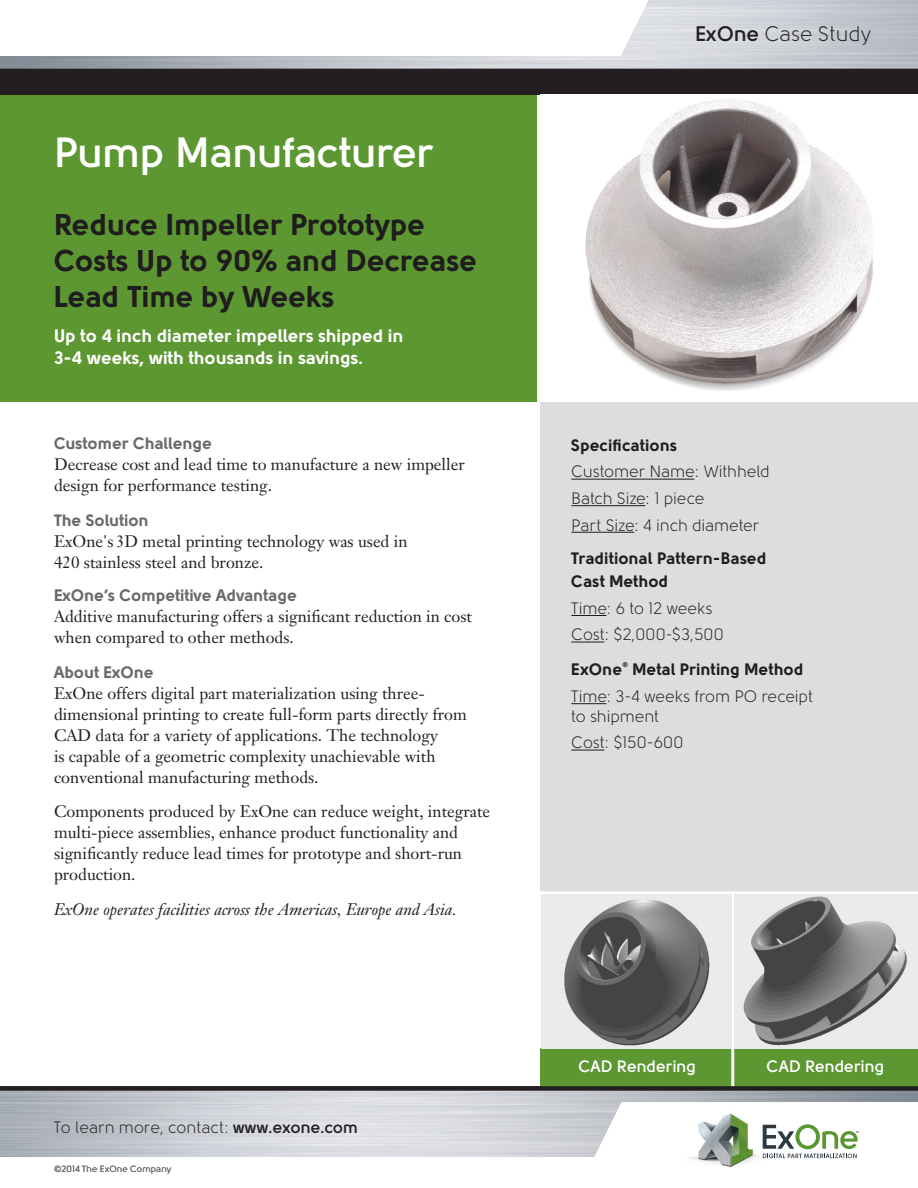
<style>
.page{position:relative;width:918px;height:1188px;background:#fff}
.page>*{position:absolute;margin:0;border:0;box-sizing:border-box;transform-origin:0 0}
.CustomerName{font:700 42px "Solomon";letter-spacing:-.01em;color:#fff}
.Headline{font:900 30px/36px "Solomon";color:#201d1e}
.t1{font:21px "Solomon";color:#231f20}
.Subhead{font:900 18px/21.6px "Solomon";color:#fff}
.Body{font:16.5px/21px "Janson Text";color:#231f20}
.Sidebar_Body{font:16.5px/19.8px "Solomon";letter-spacing:-.01em;color:#201d1e}
.Sidebar_Title{font:900 16.5px/23.4px "Solomon";letter-spacing:.01em;color:#201d1e}
.Titles{font:900 16.5px "Solomon";color:#69696c}
.Body-2{font:italic 16.5px "Janson Text";color:#231f20}
.t2{font:16.5px "Solomon";color:#231f20}
.Sidebar_Title-2{font:700 16.5px "Solomon";color:#fff}
.Sidebar_Title-3{font:9px "Solomon";letter-spacing:.02em;color:#69696c}
.Sidebar_Title-4{font:900 7.05px "Solomon";color:#201d1e}
.s1{font-weight:700}
</style>
<div class="page">
<div style="left:540px;top:1048px;width:378px;height:42px;background:#5c9731"></div>
<svg style="left:678px;top:1101px;width:201px;height:66px"></svg>
<svg style="left:763px;top:1124px;width:96px;height:34px"></svg>
<div style="left:0;top:94px;width:540px;height:308px;background:#5c9731"></div>
<div style="left:540px;top:402px;width:378px;height:490px;background:#dcdddf"></div>
<div style="left:537px;top:94px;width:5px;height:308px;background:#fff"></div>
<svg style="left:0;top:57px;width:918px;height:37px;background:#535254"></svg>
<hr style="left:731px;top:893px;width:3px;height:193px;background:#fff">
<hr style="left:540px;top:891px;width:378px;height:3px;background:#fff">
<div style="left:0;top:1086px;width:918px;height:5px;background:#231f20"></div>
<hr style="left:571px;top:479px;width:123px;height:1px;background:#201d1e">
<hr style="left:571px;top:505px;width:74px;height:1px;background:#201d1e">
<hr style="left:571px;top:532px;width:63px;height:1px;background:#201d1e">
<hr style="left:571px;top:615px;width:35px;height:1px;background:#201d1e">
<hr style="left:571px;top:642px;width:33px;height:1px;background:#201d1e">
<hr style="left:571px;top:703px;width:35px;height:1px;background:#201d1e">
<hr style="left:571px;top:750px;width:33px;height:1px;background:#201d1e">
<img style="left:585px;top:99px;width:288px;height:292px">
<img style="left:542px;top:894px;width:189px;height:154px">
<img style="left:734px;top:894px;width:184px;height:154px">
<p class="CustomerName" style="left:54px;top:128px;width:381px">Pump Manufacturer</p>
<p class="Headline" style="left:54px;top:207px;width:425px">Reduce Impeller Prototype<br>Costs Up to 90% and Decrease<br>Lead Time by Weeks</p>
<p class="Subhead" style="left:54px;top:325px;width:351px">Up to 4 inch diameter impellers shipped in<br>3-4 weeks, with thousands in savings.</p>
<p class="Titles" style="left:54px;top:434px;width:160px">Customer Challenge</p>
<p class="Body" style="left:54px;top:454px;width:412px">Decrease cost and lead time to manufacture a new impeller design for performance testing.</p>
<p class="Titles" style="left:54px;top:510px;width:96px">The Solution</p>
<p class="Body" style="left:54px;top:530px;width:355px">ExOne's 3D metal printing technology was used in<br>420 stainless steel and bronze.</p>
<p class="Titles" style="left:54px;top:586px;width:245px">ExOne’s Competitive Advantage</p>
<p class="Body" style="left:54px;top:606px;width:419px">Additive manufacturing offers a significant reduction in cost when compared to other methods.</p>
<p class="Titles" style="left:54px;top:662px;width:101px">About ExOne</p>
<p class="Body" style="left:54px;top:682px;width:414px">ExOne offers digital part materialization using three&shy;dimensional printing to create full-form parts directly from CAD data for a variety of applications. The technology<br>is capable of a geometric complexity unachievable with conventional manufacturing methods.</p>
<p class="Body" style="left:54px;top:801px;width:438px">Components produced by ExOne can reduce weight, integrate multi-piece assemblies, enhance product functionality and significantly reduce lead times for prototype and short-run production.</p>
<p class="Body-2" style="left:54px;top:899px;width:404px">ExOne operates facilities across the Americas, Europe and Asia.</p>
<p class="t2" style="left:54px;top:1119px;width:306px">To learn more, contact: <span class="s1">www.exone.com</span></p>
<p class="Sidebar_Title-3" style="left:54px;top:1164px;width:119px">©2014 The ExOne Company</p>
<p class="t1" style="left:695px;top:22px;width:177px"><span class="s1">ExOne</span> Case Study</p>
<p class="Sidebar_Title" style="left:571px;top:433px;width:107px">Specifications</p>
<p class="Sidebar_Body" style="left:571px;top:462px;width:200px">Customer Name: Withheld</p>
<p class="Sidebar_Body" style="left:571px;top:489px;width:135px">Batch Size: 1 piece</p>
<p class="Sidebar_Body" style="left:571px;top:515px;width:189px">Part Size: 4 inch diameter</p>
<p class="Sidebar_Title" style="left:571px;top:546px;width:197px">Traditional Pattern-Based<br>Cast Method</p>
<p class="Sidebar_Body" style="left:571px;top:598px;width:143px">Time: 6 to 12 weeks</p>
<p class="Sidebar_Body" style="left:571px;top:625px;width:154px">Cost: $2,000-$3,500</p>
<p class="Sidebar_Title" style="left:571px;top:658px;width:53px">ExOne</p>
<p class="Sidebar_Title-4" style="left:622px;top:660px;width:7px">®</p>
<p class="Sidebar_Title" style="left:632px;top:658px;width:173px">Metal Printing Method</p>
<p class="Sidebar_Body" style="left:571px;top:687px;width:243px">Time: 3-4 weeks from PO receipt to shipment</p>
<p class="Sidebar_Body" style="left:571px;top:733px;width:113px">Cost: $150-600</p>
<p class="Sidebar_Title-2" style="left:578px;top:1057px;width:119px">CAD Rendering</p>
<p class="Sidebar_Title-2" style="left:767px;top:1057px;width:119px">CAD Rendering</p>
</div>
